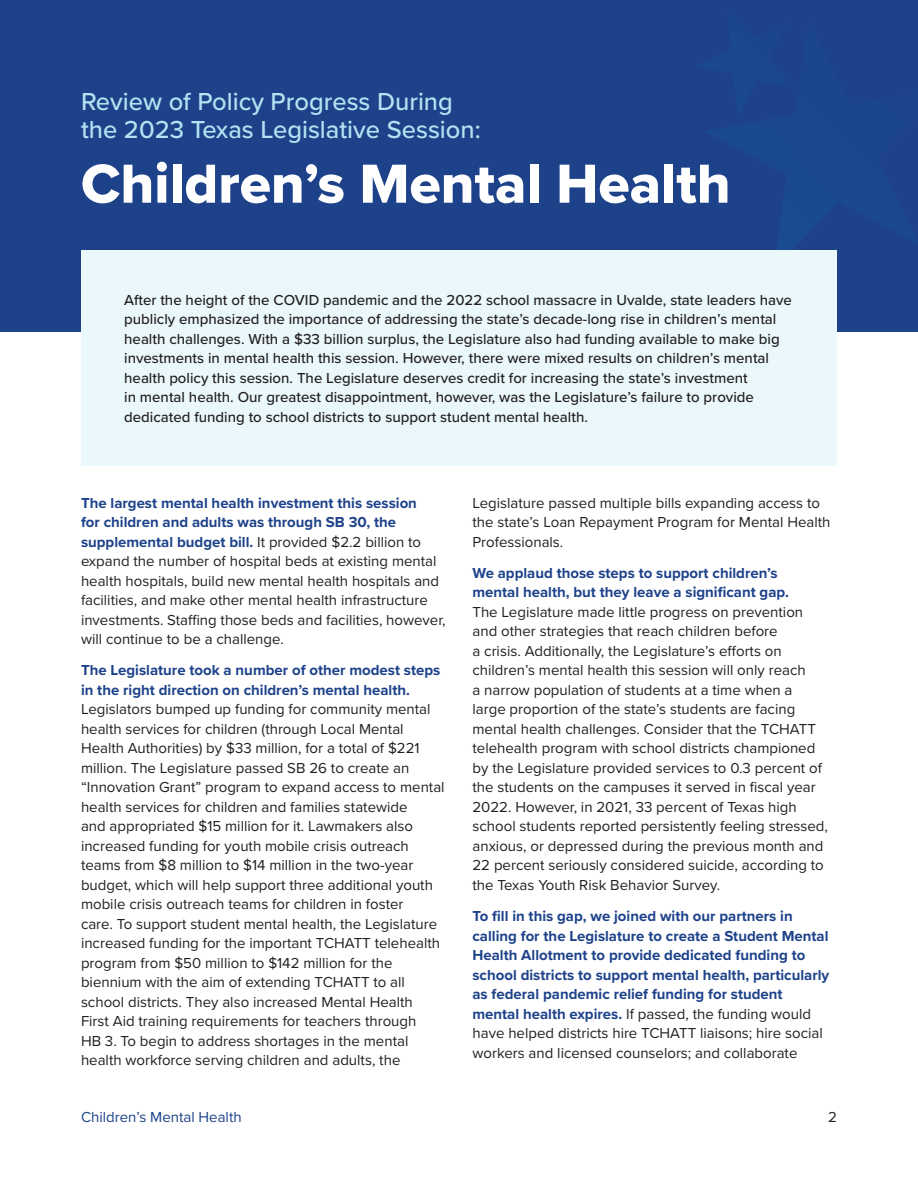
<style>
.page{position:relative;width:918px;height:1188px;background:#fff}
.page>*{position:absolute;margin:0;border:0;box-sizing:border-box;transform-origin:0 0}
.H1_Main_Section_Head{font:57px "Proxima Nova Extrabld";color:#fff}
.Main_section_pre-hea{font:500 25.5px/28.5px "Proxima Nova";color:#b3e3f2}
.Body{font:15px/19.5px "Proxima Nova";color:#231f20}
.Body-2{font:500 15px/19.5px "Proxima Nova";color:#231f20}
.Body-3{font:700 15px/19.5px "Proxima Nova";color:#1d428a}
.t1{font:15px "Proxima Nova";color:#1d428a}
.s1{font-weight:700;color:#1d428a}
.s2{font-weight:400;color:#231f20}
</style>
<div class="page">
<div style="left:0;top:0;width:918px;height:332px;background:#1d428a"></div>
<div style="left:81px;top:250px;width:756px;height:215px;background:#ebf8fb"></div>
<p class="Main_section_pre-hea" style="left:81px;top:86px;width:401px">Review of Policy Progress During the 2023 Texas Legislative Session:</p>
<p class="H1_Main_Section_Head" style="left:81px;top:141px;width:651px">Children’s Mental Health</p>
<p class="Body-2" style="left:124px;top:290px;width:669px">After the height of the COVID pandemic and the 2022 school massacre in Uvalde, state leaders have publicly emphasized the importance of addressing the state’s decade-long rise in children’s mental health challenges. With a $33 billion surplus, the Legislature also had funding available to make big investments in mental health this session. However, there were mixed results on children’s mental health policy this session. The Legislature deserves credit for increasing the state’s investment<br>in mental health. Our greatest disappointment, however, was the Legislature’s failure to provide dedicated funding to school districts to support student mental health.</p>
<p class="Body" style="left:81px;top:492px;width:366px"><span class="s1">The largest mental health investment this session<br>for children and adults was through SB 30, the supplemental budget bill.</span> It provided $2.2 billion to expand the number of hospital beds at existing mental health hospitals, build new mental health hospitals and facilities, and make other mental health infrastructure investments. Staffing those beds and facilities, however, will continue to be a challenge.</p>
<p class="Body" style="left:81px;top:660px;width:365px"><span class="s1">The Legislature took a number of other modest steps in the right direction on children’s mental health.<br></span>Legislators bumped up funding for community mental health services for children (through Local Mental Health Authorities) by $33 million, for a total of $221 million. The Legislature passed SB 26 to create an “Innovation Grant” program to expand access to mental health services for children and families statewide<br>and appropriated $15 million for it. Lawmakers also increased funding for youth mobile crisis outreach teams from $8 million to $14 million in the two-year budget, which will help support three additional youth mobile crisis outreach teams for children in foster<br>care. To support student mental health, the Legislature increased funding for the important TCHATT telehealth program from $50 million to $142 million for the biennium with the aim of extending TCHATT to all school districts. They also increased Mental Health<br>First Aid training requirements for teachers through<br>HB 3. To begin to address shortages in the mental health workforce serving children and adults, the</p>
<p class="Body" style="left:472px;top:492px;width:359px">Legislature passed multiple bills expanding access to the state’s Loan Repayment Program for Mental Health<br>Professionals.</p>
<p class="Body" style="left:472px;top:563px;width:357px"><span class="s1">We applaud those steps to support children’s mental health, but they leave a significant gap.<br></span>The Legislature made little progress on prevention and other strategies that reach children before<br>a crisis. Additionally, the Legislature’s efforts on children’s mental health this session will only reach<br>a narrow population of students at a time when a large proportion of the state’s students are facing mental health challenges. Consider that the TCHATT telehealth program with school districts championed by the Legislature provided services to 0.3 percent of the students on the campuses it served in fiscal year 2022. However, in 2021, 33 percent of Texas high school students reported persistently feeling stressed, anxious, or depressed during the previous month and 22 percent seriously considered suicide, according to the Texas Youth Risk Behavior Survey.</p>
<p class="Body-3" style="left:472px;top:906px;width:358px">To fill in this gap, we joined with our partners in calling for the Legislature to create a Student Mental Health Allotment to provide dedicated funding to school districts to support mental health, particularly as federal pandemic relief funding for student mental health expires. <span class="s2">If passed, the funding would have helped districts hire TCHATT liaisons; hire social workers and licensed counselors; and collaborate</span></p>
<p class="t1" style="left:81px;top:1106px;width:162px">Children’s Mental Health</p>
<p class="Body" style="left:828px;top:1107px;width:10px">2</p>
</div>
